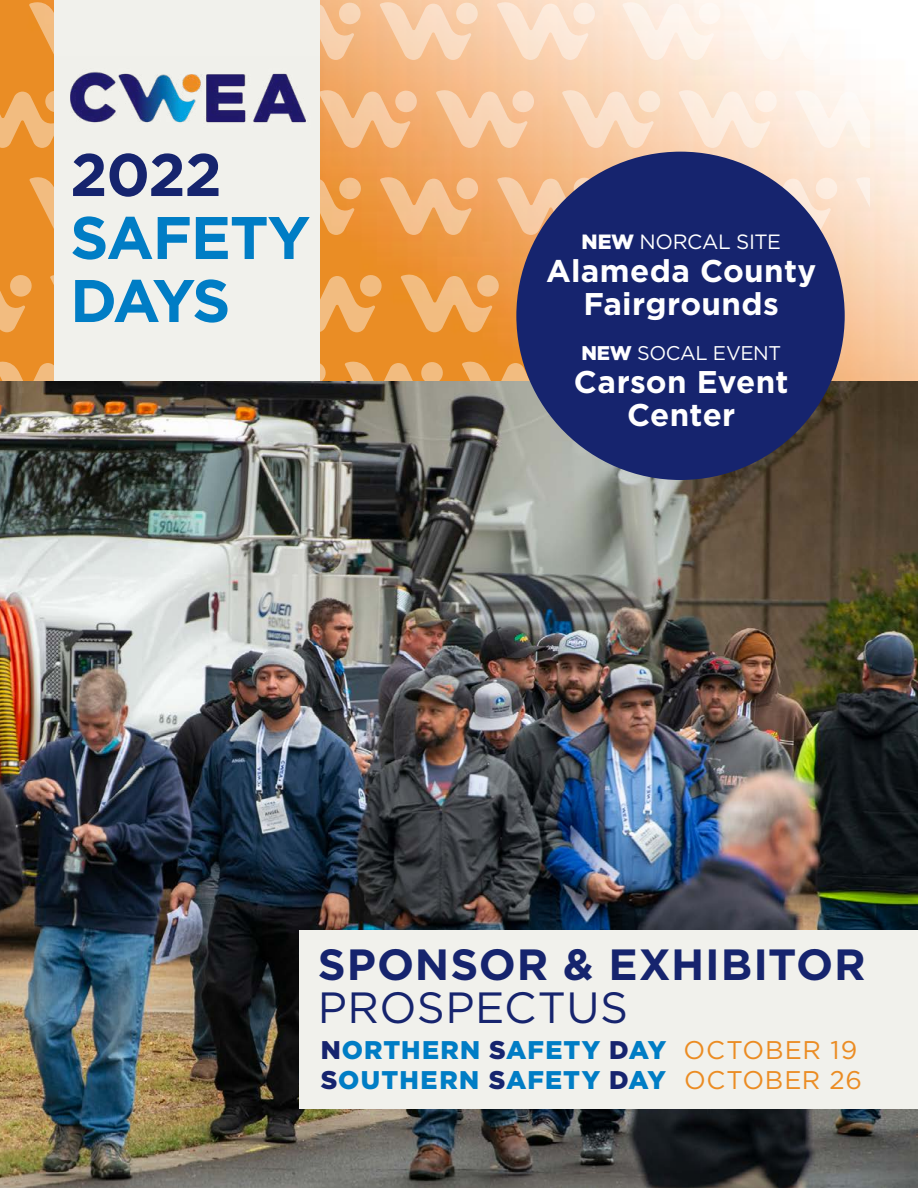
<style>
.page{position:relative;width:918px;height:1188px;background:#fff}
.page>*{position:absolute;margin:0;border:0;box-sizing:border-box;transform-origin:0 0}
.t1{font:700 60px/63px "Gotham";letter-spacing:-.03em;color:#007dc5}
.t2{font:700 60px "Gotham";color:#16246e}
.t3{font:700 43.65px "Gotham";letter-spacing:.02em;color:#16246e}
.t4{font:43.65px "Gotham";letter-spacing:.01em;color:#16246e}
.t5{font:700 31.35px/33px "Gotham";letter-spacing:.01em;color:#fff;text-align:center}
.t6{font:900 25.5px/30.8px "Gotham";letter-spacing:.04em;color:#007dc5}
.t7{font:20.7px "Gotham";letter-spacing:-.02em;color:#fff}
.t8{font:19.8px "Gotham";letter-spacing:-.02em;color:#fff}
.s1{font-weight:900}
.s2{color:#16246e}
.s3{font-weight:400;color:#eb8c23}
</style>
<div class="page">
<img style="left:0;top:332px;width:918px;height:856px">
<div style="left:299px;top:930px;width:619px;height:178px;background:#f1f1ec"></div>
<img style="left:1px;top:0;width:917px;height:380px">
<svg style="left:319px;top:85px;width:99px;height:63px;background:#f3b780"></svg>
<svg style="left:436px;top:85px;width:100px;height:63px;background:#f6c59b"></svg>
<svg style="left:29px;top:172px;width:25px;height:63px;background:#ed9f48"></svg>
<svg style="left:319px;top:172px;width:43px;height:63px;background:#efa85d"></svg>
<svg style="left:380px;top:172px;width:100px;height:63px;background:#f1af6f"></svg>
<svg style="left:0;top:85px;width:54px;height:63px;background:#eea656"></svg>
<svg style="left:29px;top:2px;width:25px;height:58px"></svg>
<svg style="left:319px;top:2px;width:43px;height:58px;background:#f5c498"></svg>
<svg style="left:379px;top:2px;width:100px;height:58px;background:#f7cfac"></svg>
<svg style="left:497px;top:172px;width:99px;height:63px;background:#f4bc8b"></svg>
<svg style="left:497px;top:2px;width:99px;height:58px;background:#fbdfc8"></svg>
<svg style="left:50px;top:270px;width:4px;height:62px"></svg>
<svg style="left:319px;top:270px;width:64px;height:62px;background:#eea555"></svg>
<svg style="left:400px;top:270px;width:100px;height:62px;background:#eea556"></svg>
<svg style="left:0;top:357px;width:54px;height:23px"></svg>
<svg style="left:319px;top:357px;width:8px;height:23px"></svg>
<svg style="left:344px;top:357px;width:100px;height:23px;background:#eda14c"></svg>
<svg style="left:0;top:270px;width:33px;height:62px;background:#eda14c"></svg>
<svg style="left:462px;top:357px;width:67px;height:23px"></svg>
<svg style="left:678px;top:85px;width:100px;height:63px;background:#fce7d5"></svg>
<svg style="left:795px;top:85px;width:74px;height:63px"></svg>
<svg style="left:760px;top:172px;width:79px;height:63px;background:#fae1ce"></svg>
<svg style="left:856px;top:172px;width:13px;height:63px"></svg>
<svg style="left:562px;top:85px;width:100px;height:63px;background:#f9d7ba"></svg>
<svg style="left:622px;top:2px;width:100px;height:58px;background:#fdeee3"></svg>
<svg style="left:739px;top:2px;width:100px;height:58px"></svg>
<svg style="left:856px;top:2px;width:13px;height:58px"></svg>
<div style="left:54px;top:0;width:265px;height:380px;background:#f1f1ec"></div>
<img style="left:52px;top:56px;width:272px;height:84px">
<div style="left:516px;top:152px;width:329px;height:328px;background:#16246e;border-radius:50%"></div>
<h1 class="t2" style="left:70px;top:135px;width:153px">2022</h1>
<h1 class="t1" style="left:70px;top:206px;width:242px">SAFETY<br>DAYS</h1>
<p class="t7" style="left:582px;top:229px;width:201px"><span class="s1">NEW</span> NORCAL SITE</p>
<p class="t5" style="left:546px;top:254px;width:272px">Alameda County<br>Fairgrounds</p>
<p class="t8" style="left:581px;top:340px;width:201px"><span class="s1">NEW</span> SOCAL EVENT</p>
<p class="t5" style="left:574px;top:365px;width:216px">Carson Event<br>Center</p>
<h2 class="t3" style="left:318px;top:936px;width:549px">SPONSOR &amp; EXHIBITOR</h2>
<h2 class="t4" style="left:318px;top:980px;width:312px">PROSPECTUS</h2>
<p class="t6" style="left:321px;top:1034px;width:543px"><span class="s2">N</span>ORTHERN <span class="s2">S</span>AFETY <span class="s2">D</span>AY <span class="s3">OCTOBER 19<br></span><span class="s2">S</span>OUTHERN <span class="s2">S</span>AFETY <span class="s2">D</span>AY <span class="s3">OCTOBER 26</span></p>
</div>
